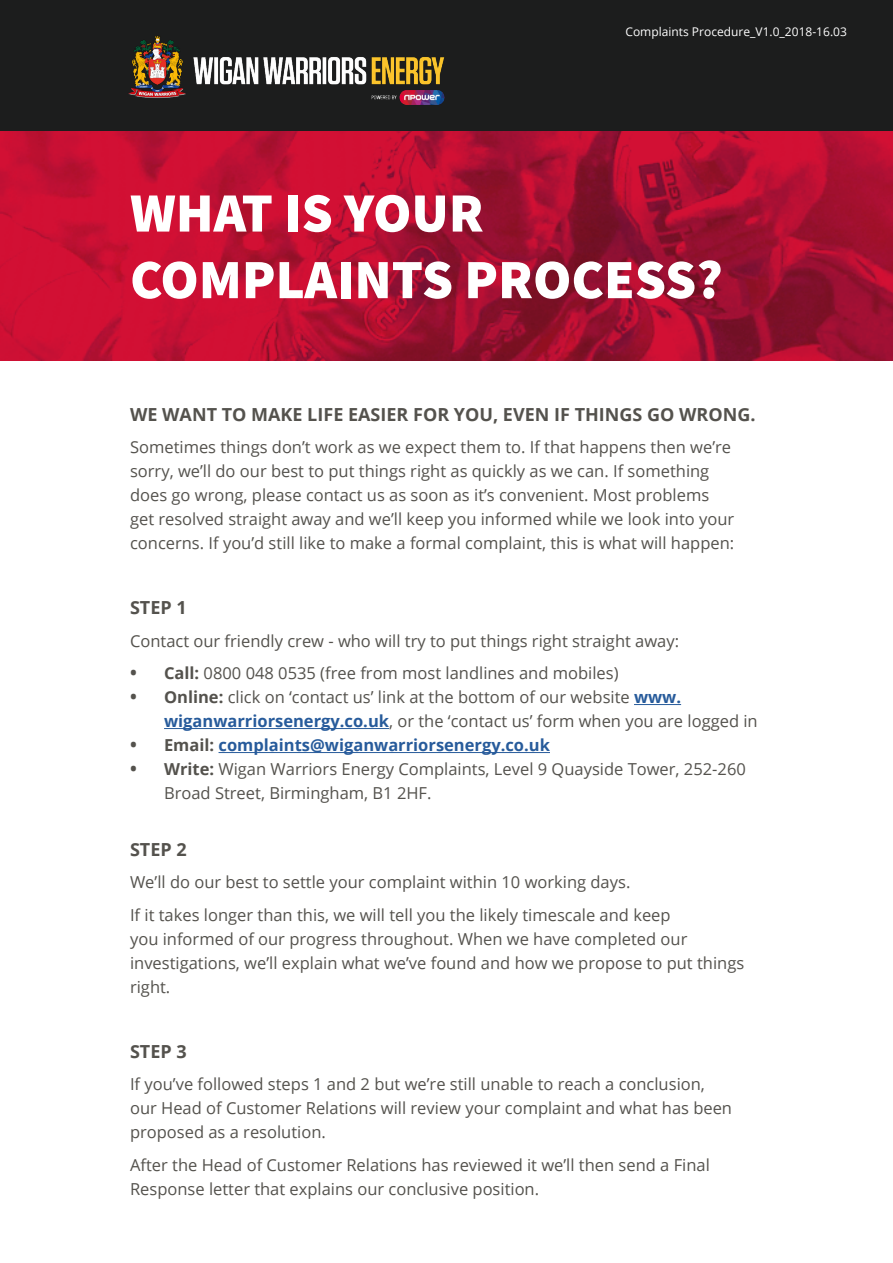
<style>
.page{position:relative;width:893px;height:1263px;background:#fff}
.page>*{position:absolute;margin:0;border:0;box-sizing:border-box;transform-origin:0 0}
.t1{font:300 ultra-condensed 72px "Univers LT Std";color:#fff}
.t2{font:900 55.5px/66.6px "Source Sans Pro";color:#fff}
.t3{font:700 18px "Open Sans";color:#54524d}
.t4{font:16.5px/24px "Open Sans";color:#54524d}
.t5{font:700 16.5px "Open Sans";color:#275b9b}
.t6{font:12px "Open Sans";color:#fefefe}
.s1{font-weight:700;font-size:18px}
.s2{font-weight:700}
.s3{font-weight:700;color:#275b9b}
.s4{font-size:18px;color:#54524d}
.s5{color:#54524d}
</style>
<div class="page">
<div style="left:0;top:0;width:893px;height:137px;background:#1c1d1d"></div>
<img style="left:128px;top:36px;width:317px;height:69px">
<hr style="left:634px;top:704px;width:47px;height:1px;background:#275b9b">
<hr style="left:164px;top:728px;width:225px;height:1px;background:#275b9b">
<hr style="left:219px;top:752px;width:331px;height:1px;background:#275b9b">
<img style="left:0;top:132px;width:893px;height:228px">
<p class="t6" style="left:625px;top:23px;width:223px">Complaints Procedure_V1.0_2018-16.03</p>
<h1 class="t1" style="left:130px;top:179px;width:639px">WHAT IS YOUR COMPLAINTS PROCESS?</h1>
<h2 class="t2" style="left:130px;top:179px;width:594px">WHAT IS YOUR<br>COMPLAINTS PROCESS?</h2>
<p class="t3" style="left:130px;top:401px;width:627px">WE WANT TO MAKE LIFE EASIER FOR YOU, EVEN IF THINGS GO WRONG.</p>
<p class="t4" style="left:130px;top:435px;width:606px">Sometimes things don’t work as we expect them to. If that happens then we’re sorry, we’ll do our best to put things right as quickly as we can. If something does go wrong, please contact us as soon as it’s convenient. Most problems get resolved straight away and we’ll keep you informed while we look into your concerns. If you’d still like to make a formal complaint, this is what will happen:</p>
<p class="t3" style="left:130px;top:595px;width:58px">STEP 1</p>
<p class="t4" style="left:130px;top:628px;width:551px">Contact our friendly crew - who will try to put things right straight away:</p>
<p class="t4" style="left:130px;top:661px;width:490px"><span class="s1">•</span> <span class="s2">Call:</span> 0800 048 0535 (free from most landlines and mobiles)</p>
<p class="t4" style="left:164px;top:685px;width:595px;text-indent:-34px"><span class="s1">•</span> <span class="s2">Online:</span> click on ‘contact us’ link at the bottom of our website <span class="s3">www. wiganwarriorsenergy.co.uk</span>, or the ‘contact us’ form when you are logged in</p>
<p class="t5" style="left:130px;top:734px;width:421px"><span class="s4">•</span> <span class="s5">Email:</span> complaints@wiganwarriorsenergy.co.uk</p>
<p class="t4" style="left:164px;top:757px;width:583px;text-indent:-34px"><span class="s1">•</span> <span class="s2">Write:</span> Wigan Warriors Energy Complaints, Level 9 Quayside Tower, 252-260<br>Broad Street, Birmingham, B1 2HF.</p>
<p class="t3" style="left:130px;top:836px;width:58px">STEP 2</p>
<p class="t4" style="left:130px;top:866px;width:542px;line-height:32.5px">We’ll do our best to settle your complaint within 10 working days.<br>If it takes longer than this, we will tell you the likely timescale and keep</p>
<p class="t4" style="left:130px;top:926px;width:616px">you informed of our progress throughout. When we have completed our investigations, we’ll explain what we’ve found and how we propose to put things right.</p>
<p class="t3" style="left:130px;top:1038px;width:58px">STEP 3</p>
<p class="t4" style="left:130px;top:1072px;width:604px">If you’ve followed steps 1 and 2 but we’re still unable to reach a conclusion, our Head of Customer Relations will review your complaint and what has been proposed as a resolution.</p>
<p class="t4" style="left:130px;top:1152px;width:581px">After the Head of Customer Relations has reviewed it we’ll then send a Final<br>Response letter that explains our conclusive position.</p>
</div>
